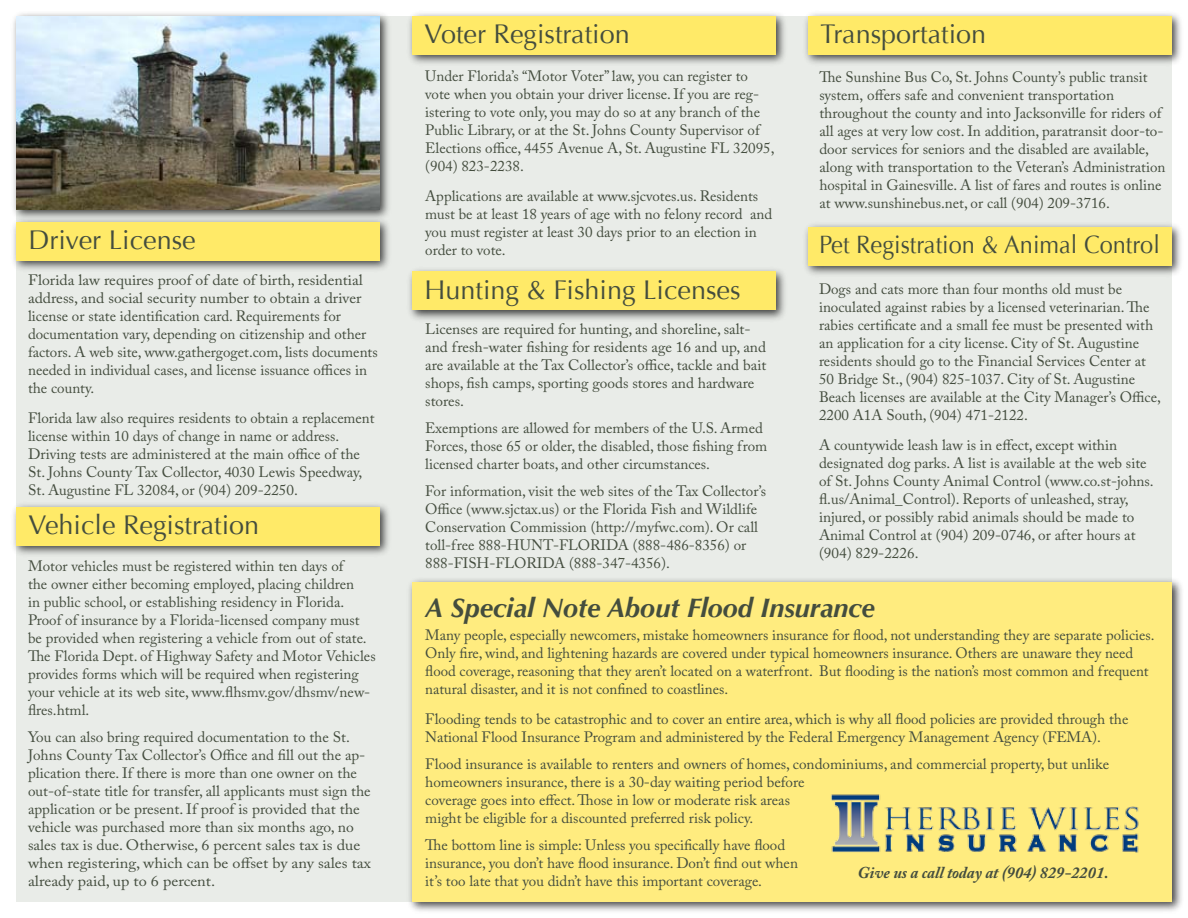
<style>
.page{position:relative;width:1188px;height:918px;background:#fff}
.page>*{position:absolute;margin:0;border:0;box-sizing:border-box;transform-origin:0 0}
.t1{font:27px "Optima";color:#444d3e}
.t2{font:italic 700 27px "Optima";color:#444d3e}
.t3{font:25.05px "Optima";color:#444d3e;scale:.94 1}
.t4{font:italic 700 16.5px "Adobe Caslon Pro";color:#444d3e}
.t5{font:15px/18px "Adobe Caslon Pro";color:#444d3e}
.t6{font:15px/18px "Adobe Caslon Pro";color:#444d3e;scale:1.05 1}
</style>
<div class="page">
<div style="left:16px;top:16px;width:1156px;height:886px;background:#e9ece8"></div>
<div style="left:10px;top:501px;width:383px;height:56px;background:#000;opacity:.75"></div>
<div style="left:16px;top:507px;width:364px;height:38px;background:#ffea68"></div>
<div style="left:10px;top:216px;width:383px;height:56px;background:#000;opacity:.75"></div>
<div style="left:16px;top:222px;width:364px;height:38px;background:#ffea68"></div>
<div style="left:406px;top:10px;width:383px;height:57px;background:#000;opacity:.75"></div>
<div style="left:412px;top:16px;width:364px;height:38px;background:#ffea68"></div>
<div style="left:10px;top:11px;width:383px;height:212px;background:#000;opacity:.75"></div>
<img style="left:16px;top:17px;width:364px;height:192px">
<div style="left:406px;top:266px;width:383px;height:56px;background:#000;opacity:.75"></div>
<div style="left:412px;top:272px;width:364px;height:38px;background:#ffea68"></div>
<div style="left:406px;top:577px;width:778px;height:337px;background:#000;opacity:.75"></div>
<div style="left:412px;top:582px;width:760px;height:320px;background:#ffec7f"></div>
<img style="left:831px;top:794px;width:308px;height:59px">
<div style="left:802px;top:10px;width:383px;height:57px;background:#000;opacity:.75"></div>
<div style="left:808px;top:16px;width:364px;height:38px;background:#ffea68"></div>
<div style="left:802px;top:221px;width:383px;height:56px;background:#000;opacity:.75"></div>
<div style="left:808px;top:227px;width:364px;height:38px;background:#ffea68"></div>
<h1 class="t1" style="left:28px;top:224px;width:169px">Driver License</h1>
<p class="t6" style="left:28px;top:271px;width:335px">Florida law requires proof of date of birth, residential address, and social security number to obtain a driver license or state identification card. Requirements for documentation vary, depending on citizenship and other factors. A web site, www.gathergoget.com, lists documents needed in individual cases, and license issuance offices in the county.</p>
<p class="t5" style="left:28px;top:409px;width:348px">Florida law also requires residents to obtain a replacement license within 10 days of change in name or address.<br>Driving tests are administered at the main office of the St. Johns County Tax Collector, 4030 Lewis Speedway, St. Augustine FL 32084, or (904) 209-2250.</p>
<h1 class="t1" style="left:28px;top:509px;width:232px">Vehicle Registration</h1>
<p class="t5" style="left:28px;top:556px;width:349px">Motor vehicles must be registered within ten days of<br>the owner either becoming employed, placing children<br>in public school, or establishing residency in Florida.<br>Proof of insurance by a Florida-licensed company must be provided when registering a vehicle from out of state.<br>The Florida Dept. of Highway Safety and Motor Vehicles provides forms which will be required when registering your vehicle at its web site, www.flhsmv.gov/dhsmv/new&shy;flres.html.</p>
<p class="t5" style="left:28px;top:727px;width:344px">You can also bring required documentation to the St.<br>Johns County Tax Collector’s Office and fill out the ap&shy;plication there. If there is more than one owner on the out-of-state title for transfer, all applicants must sign the application or be present. If proof is provided that the vehicle was purchased more than six months ago, no sales tax is due. Otherwise, 6 percent sales tax is due when registering, which can be offset by any sales tax already paid, up to 6 percent.</p>
<h1 class="t1" style="left:424px;top:19px;width:207px">Voter Registration</h1>
<p class="t5" style="left:425px;top:67px;width:351px">Under Florida’s “Motor Voter” law, you can register to vote when you obtain your driver license. If you are reg&shy;istering to vote only, you may do so at any branch of the Public Library, or at the St. Johns County Supervisor of Elections office, 4455 Avenue A, St. Augustine FL 32095, (904) 823-2238.</p>
<p class="t5" style="left:425px;top:187px;width:349px">Applications are available at www.sjcvotes.us. Residents must be at least 18 years of age with no felony record and you must register at least 30 days prior to an election in order to vote.</p>
<h1 class="t1" style="left:424px;top:274px;width:318px">Hunting &amp; Fishing Licenses</h1>
<p class="t5" style="left:425px;top:320px;width:343px">Licenses are required for hunting, and shoreline, salt&shy;and fresh-water fishing for residents age 16 and up, and are available at the Tax Collector’s office, tackle and bait shops, fish camps, sporting goods stores and hardware stores.</p>
<p class="t5" style="left:425px;top:419px;width:344px">Exemptions are allowed for members of the U.S. Armed<br>Forces, those 65 or older, the disabled, those fishing from licensed charter boats, and other circumstances.</p>
<p class="t5" style="left:425px;top:482px;width:342px">For information, visit the web sites of the Tax Collector’s Office (www.sjctax.us) or the Florida Fish and Wildlife Conservation Commission (http://myfwc.com). Or call toll-free 888-HUNT-FLORIDA (888-486-8356) or 888-FISH-FLORIDA (888-347-4356).</p>
<h1 class="t1" style="left:820px;top:19px;width:167px">Transportation</h1>
<p class="t5" style="left:819px;top:68px;width:348px">The Sunshine Bus Co, St. Johns County’s public transit system, offers safe and convenient transportation throughout the county and into Jacksonville for riders of all ages at very low cost. In addition, paratransit door-to&shy;door services for seniors and the disabled are available, along with transportation to the Veteran’s Administration hospital in Gainesville. A list of fares and routes is online at www.sunshinebus.net, or call (904) 209-3716.</p>
<h2 class="t3" style="left:819px;top:230px;width:364px">Pet Registration &amp; Animal Control</h2>
<p class="t5" style="left:819px;top:279px;width:343px">Dogs and cats more than four months old must be inoculated against rabies by a licensed veterinarian. The rabies certificate and a small fee must be presented with an application for a city license. City of St. Augustine residents should go to the Financial Services Center at 50 Bridge St., (904) 825-1037. City of St. Augustine Beach licenses are available at the City Manager’s Office, 2200 A1A South, (904) 471-2122.</p>
<p class="t5" style="left:819px;top:435px;width:336px">A countywide leash law is in effect, except within designated dog parks. A list is available at the web site of St. Johns County Animal Control (www.co.st-johns. fl.us/Animal_Control). Reports of unleashed, stray, injured, or possibly rabid animals should be made to Animal Control at (904) 209-0746, or after hours at (904) 829-2226.</p>
<h1 class="t2" style="left:425px;top:592px;width:451px">A Special Note About Flood Insurance</h1>
<p class="t5" style="left:425px;top:625px;width:731px">Many people, especially newcomers, mistake homeowners insurance for flood, not understanding they are separate policies.<br>Only fire, wind, and lightening hazards are covered under typical homeowners insurance. Others are unaware they need flood coverage, reasoning that they aren’t located on a waterfront. But flooding is the nation’s most common and frequent natural disaster, and it is not confined to coastlines.</p>
<p class="t5" style="left:425px;top:709px;width:705px">Flooding tends to be catastrophic and to cover an entire area, which is why all flood policies are provided through the<br>National Flood Insurance Program and administered by the Federal Emergency Management Agency (FEMA).</p>
<p class="t5" style="left:425px;top:754px;width:685px">Flood insurance is available to renters and owners of homes, condominiums, and commercial property, but unlike homeowners insurance, there is a 30-day waiting period before<br>coverage goes into effect. Those in low or moderate risk areas<br>might be eligible for a discounted preferred risk policy.</p>
<p class="t5" style="left:425px;top:835px;width:374px">The bottom line is simple: Unless you specifically have flood insurance, you don’t have flood insurance. Don’t find out when it’s too late that you didn’t have this important coverage.</p>
<p class="t4" style="left:857px;top:863px;width:253px">Give us a call today at (904) 829-2201.</p>
</div>
